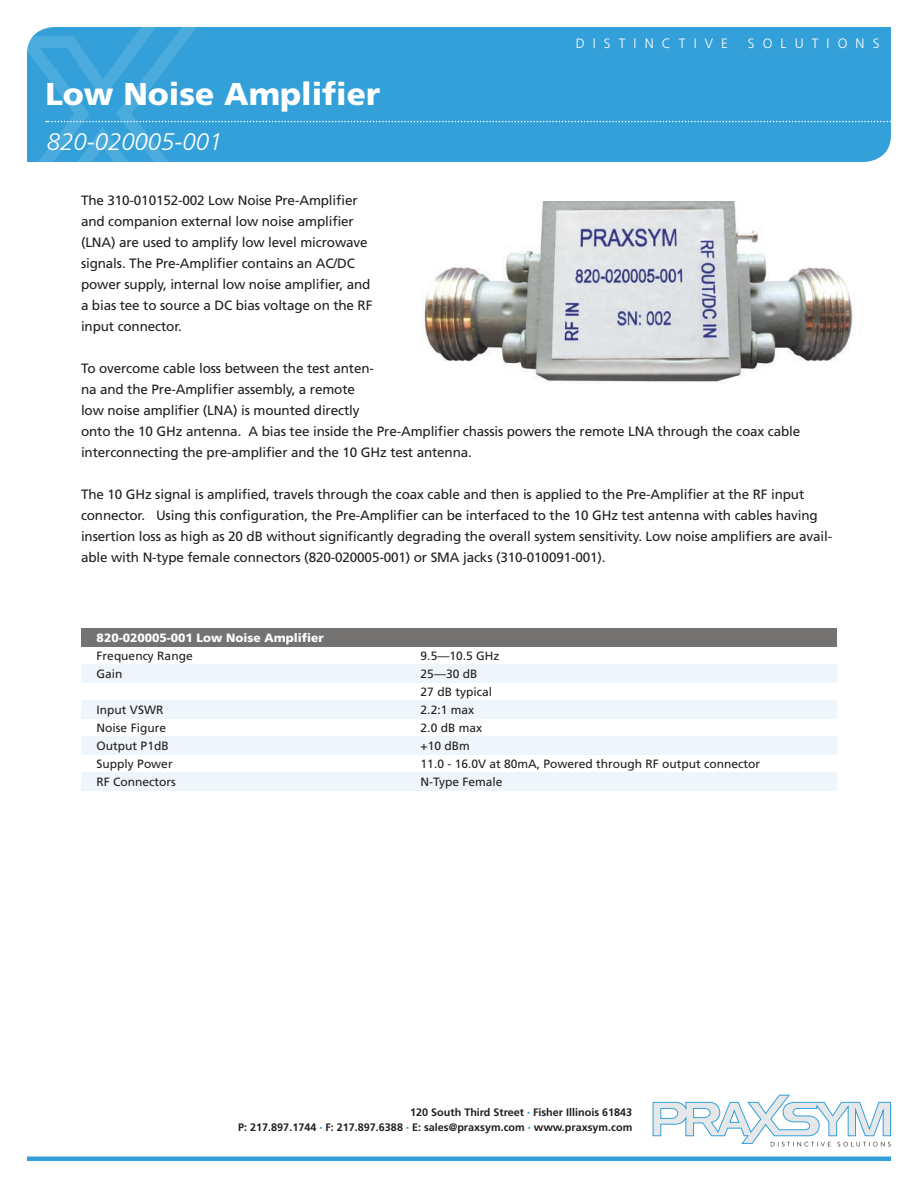
<style>
.page{position:relative;width:918px;height:1188px;background:#fff}
.page>*{position:absolute;margin:0;border:0;box-sizing:border-box;transform-origin:0 0}
.t1{font:900 31.5px "Frutiger";color:#fff}
.t2{font:italic 300 23.85px "Frutiger";color:#fff}
.t3{font:13.5px/21px "Frutiger";letter-spacing:-.01em;color:#231f20}
.t4{font:300 13.5px "Frutiger";letter-spacing:.6em;color:#fff}
.t5{font:12px/18px "Frutiger";color:#231f20}
.t6{font:900 12px "Frutiger CE";color:#fff}
.t7{font:700 10.8px/15px "Frutiger CE";color:#231f20;text-align:right}
.s1{font-size:6.15px;color:#34a0d9}
</style>
<div class="page">
<div style="left:215px;top:27px;width:676px;height:135px;background:#34a0d9"></div>
<svg style="left:27px;top:27px;width:188px;height:135px;background:#3ba3da"></svg>
<svg style="left:652px;top:1094px;width:239px;height:52px"></svg>
<svg style="left:46px;top:121px;width:845px;height:1px"></svg>
<img style="left:423px;top:201px;width:430px;height:181px">
<div style="left:27px;top:1156px;width:864px;height:5px;background:#34a0d9"></div>
<div style="left:81px;top:629px;width:756px;height:18px;background:#757272"></div>
<div style="left:81px;top:701px;width:756px;height:18px;background:#eef5fb"></div>
<div style="left:81px;top:665px;width:756px;height:18px;background:#eef5fb"></div>
<div style="left:81px;top:736px;width:756px;height:19px;background:#eef5fb"></div>
<div style="left:81px;top:772px;width:756px;height:19px;background:#eef5fb"></div>
<h1 class="t1" style="left:45px;top:75px;width:336px">Low Noise Amplifier</h1>
<h2 class="t2" style="left:47px;top:128px;width:177px">820-020005-001</h2>
<p class="t4" style="left:576px;top:36px;width:154px">DISTINCTIVE</p>
<p class="t4" style="left:748px;top:36px;width:133px">SOLUTIONS</p>
<p class="t3" style="left:81px;top:189px;width:293px">The 310-010152-002 Low Noise Pre-Amplifier and companion external low noise amplifier (LNA) are used to amplify low level microwave signals. The Pre-Amplifier contains an AC/DC power supply, internal low noise amplifier, and a bias tee to source a DC bias voltage on the RF input connector.</p>
<p class="t3" style="left:81px;top:357px;width:721px">To overcome cable loss between the test anten-<br>na and the Pre-Amplifier assembly, a remote<br>low noise amplifier (LNA) is mounted directly<br>onto the 10 GHz antenna. A bias tee inside the Pre-Amplifier chassis powers the remote LNA through the coax cable interconnecting the pre-amplifier and the 10 GHz test antenna.</p>
<p class="t3" style="left:81px;top:483px;width:753px">The 10 GHz signal is amplified, travels through the coax cable and then is applied to the Pre-Amplifier at the RF input connector. Using this configuration, the Pre-Amplifier can be interfaced to the 10 GHz test antenna with cables having insertion loss as high as 20 dB without significantly degrading the overall system sensitivity. Low noise amplifiers are avail&shy;able with N-type female connectors (820-020005-001) or SMA jacks (310-010091-001).</p>
<p class="t6" style="left:97px;top:631px;width:229px">820-020005-001 Low Noise Amplifier</p>
<p class="t5" style="left:97px;top:647px;width:98px">Frequency Range</p>
<p class="t5" style="left:421px;top:647px;width:80px">9.5—10.5 GHz</p>
<p class="t5" style="left:97px;top:665px;width:28px">Gain</p>
<p class="t5" style="left:421px;top:665px;width:73px">25—30 dB<br>27 dB typical</p>
<p class="t5" style="left:97px;top:701px;width:68px">Input VSWR</p>
<p class="t5" style="left:421px;top:701px;width:55px">2.2:1 max</p>
<p class="t5" style="left:97px;top:719px;width:71px">Noise Figure</p>
<p class="t5" style="left:421px;top:719px;width:63px">2.0 dB max</p>
<p class="t5" style="left:97px;top:737px;width:74px">Output P1dB</p>
<p class="t5" style="left:421px;top:737px;width:51px">+10 dBm</p>
<p class="t5" style="left:97px;top:755px;width:78px">Supply Power</p>
<p class="t5" style="left:421px;top:755px;width:341px">11.0 - 16.0V at 80mA, Powered through RF output connector</p>
<p class="t5" style="left:97px;top:773px;width:81px">RF Connectors</p>
<p class="t5" style="left:421px;top:773px;width:83px">N-Type Female</p>
<p class="t7" style="left:238px;top:1105px;width:396px">120 South Third Street <span class="s1">•</span> Fisher Illinois 61843<br>P: 217.897.1744 <span class="s1">•</span> F: 217.897.6388 <span class="s1">•</span> E: sales@praxsym.com <span class="s1">•</span> www.praxsym.com</p>
</div>
